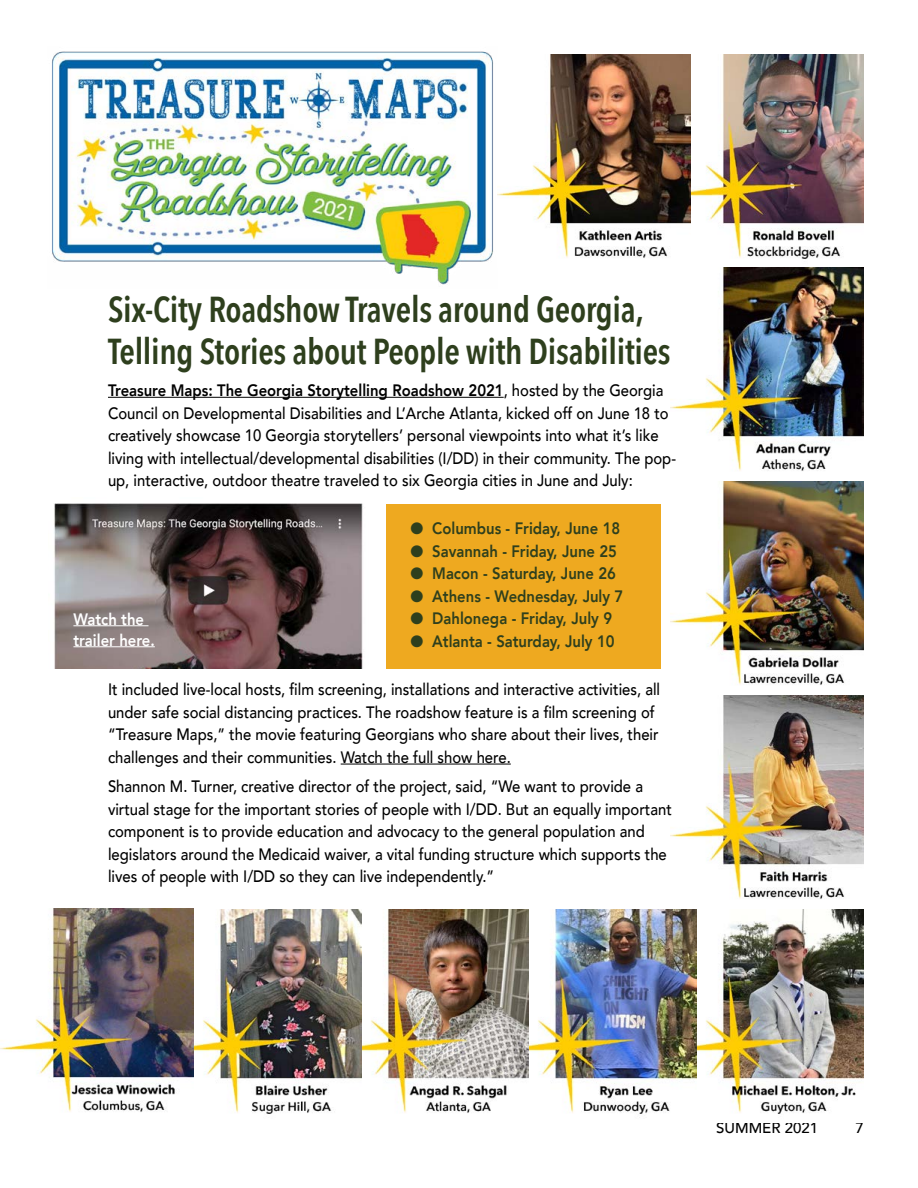
<style>
.page{position:relative;width:918px;height:1188px;background:#fff}
.page>*{position:absolute;margin:0;border:0;box-sizing:border-box;transform-origin:0 0}
.t1{font:600 36px/42px "Avenir Next Condensed";letter-spacing:-.01em;color:#2e3f1d;scale:.96 1}
.t2{font:500 16.5px/22.5px "Avenir";color:#000;scale:.9 1}
.t3{font:800 16.5px "Avenir";color:#2e3f1d;scale:.9 1}
.t4{font:800 16.5px/21px "Avenir";color:#fff;scale:.9 1}
.t5{font:500 15px "Avenir";color:#000}
.s1{font-weight:800}
</style>
<div class="page">
<img style="left:670px;top:54px;width:194px;height:1060px">
<img style="left:52px;top:51px;width:441px;height:234px">
<img style="left:497px;top:54px;width:194px;height:213px">
<img style="left:529px;top:909px;width:167px;height:205px">
<img style="left:361px;top:909px;width:168px;height:204px">
<img style="left:194px;top:909px;width:167px;height:205px">
<img style="left:54px;top:503px;width:309px;height:166px">
<hr style="left:108px;top:397px;width:396px;height:1px;background:#000">
<hr style="left:341px;top:764px;width:170px;height:1px;background:#000">
<div style="left:387px;top:504px;width:274px;height:165px;background:#eea920"></div>
<hr style="left:73px;top:625px;width:76px;height:1px;background:#fff">
<hr style="left:73px;top:646px;width:82px;height:1px;background:#fff">
<img style="left:0;top:908px;width:194px;height:204px">
<p class="t1" style="left:108px;top:288px;width:588px">Six-City Roadshow Travels around Georgia,<br>Telling Stories about People with Disabilities</p>
<p class="t2" style="left:108px;top:378px;width:633px"><span class="s1">Treasure Maps: The Georgia Storytelling Roadshow 2021</span>, hosted by the Georgia Council on Developmental Disabilities and L’Arche Atlanta, kicked off on June 18 to creatively showcase 10 Georgia storytellers’ personal viewpoints into what it’s like living with intellectual/developmental disabilities (I/DD) in their community. The pop&shy;up, interactive, outdoor theatre traveled to six Georgia cities in June and July:</p>
<p class="t4" style="left:73px;top:608px;width:92px">Watch the trailer here.</p>
<p class="t3" style="left:411px;top:515px;width:235px">● Columbus - Friday, June 18</p>
<p class="t3" style="left:411px;top:538px;width:231px">● Savannah - Friday, June 25</p>
<p class="t3" style="left:411px;top:560px;width:230px">● Macon - Saturday, June 26</p>
<p class="t3" style="left:411px;top:583px;width:238px">● Athens - Wednesday, July 7</p>
<p class="t3" style="left:411px;top:605px;width:225px">● Dahlonega - Friday, July 9</p>
<p class="t3" style="left:411px;top:628px;width:228px">● Atlanta - Saturday, July 10</p>
<p class="t2" style="left:108px;top:677px;width:615px">It included live-local hosts, film screening, installations and interactive activities, all under safe social distancing practices. The roadshow feature is a film screening of “Treasure Maps,” the movie featuring Georgians who share about their lives, their challenges and their communities. Watch the full show here.</p>
<p class="t2" style="left:108px;top:774px;width:628px">Shannon M. Turner, creative director of the project, said, “We want to provide a virtual stage for the important stories of people with I/DD. But an equally important component is to provide education and advocacy to the general population and legislators around the Medicaid waiver, a vital funding structure which supports the lives of people with I/DD so they can live independently.”</p>
<p class="t5" style="left:716px;top:1115px;width:103px">SUMMER 2021</p>
<p class="t5" style="left:856px;top:1115px;width:10px">7</p>
</div>
